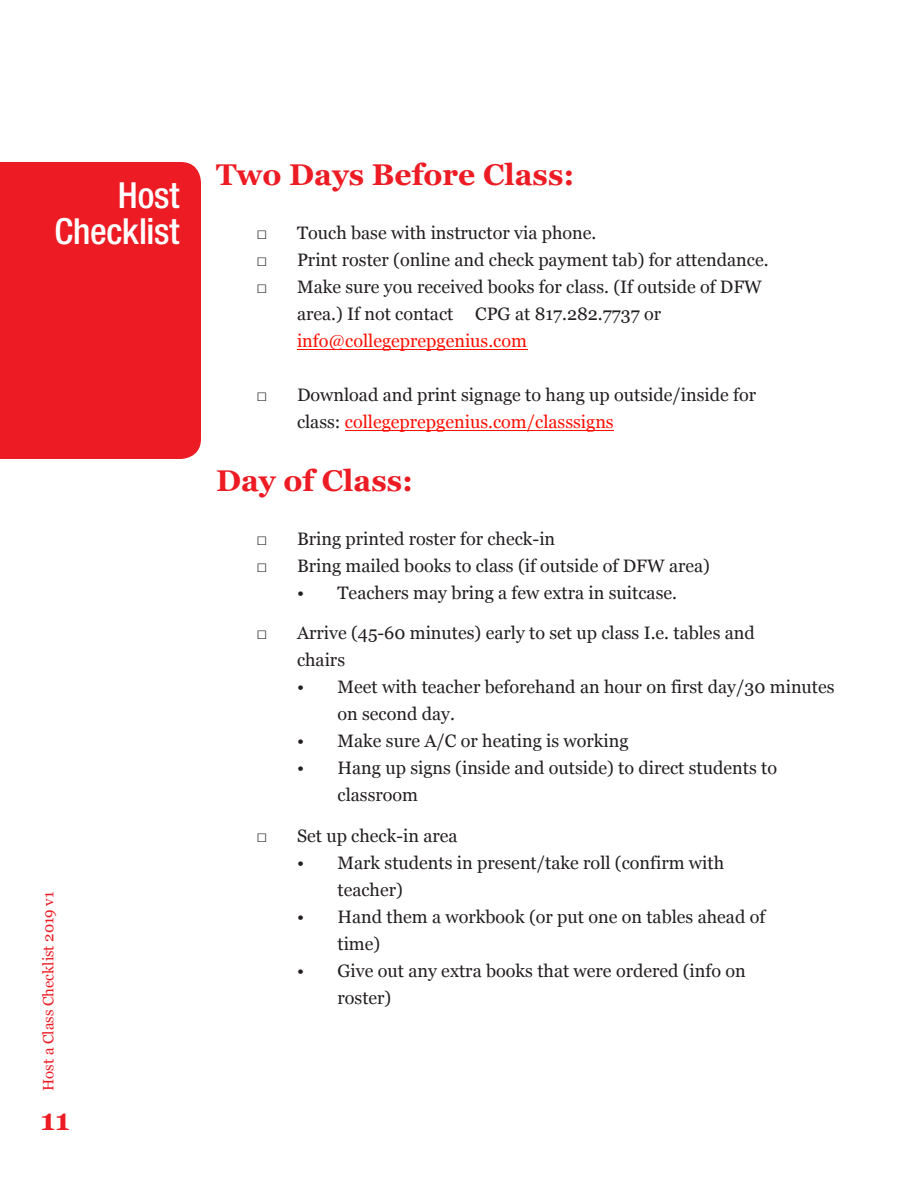
<style>
.page{position:relative;width:918px;height:1188px;background:#fff}
.page>*{position:absolute;margin:0;border:0;box-sizing:border-box;transform-origin:0 0}
.t1{font:500 condensed 36px/36px "Helvetica Neue LT Std";letter-spacing:-.005em;color:#fff;text-align:right}
.t2{font:700 30px "Georgia";color:#ed1c24}
.t3{font:18px/27px "Georgia";color:#231f20}
.t4{font:18px "Georgia";color:#ff0f04}
.t5{font:15px "Georgia";color:#ed1c24}
.s1{color:#ff0f04}
</style>
<div class="page">
<div style="left:0;top:162px;width:201px;height:297px;background:#ed1c24"></div>
<hr style="left:345px;top:430px;width:269px;height:1px;background:#ff0f04">
<hr style="left:297px;top:349px;width:230px;height:1px;background:#ff0f04">
<h1 class="t1" style="left:54px;top:177px;width:127px">Host<br>Checklist</h1>
<p class="t5" style="left:37px;top:1091px;width:201px;rotate:-90deg">Host a Class Checklist 2019 v1</p>
<h2 class="t2" style="left:40px;top:1100px;width:31px">11</h2>
<h2 class="t2" style="left:216px;top:155px;width:360px">Two Days Before Class:</h2>
<p class="t3" style="left:256px;top:218px;width:341px">□ Touch base with instructor via phone.</p>
<p class="t3" style="left:256px;top:245px;width:514px">□ Print roster (online and check payment tab) for attendance.</p>
<p class="t3" style="left:297px;top:272px;width:466px;text-indent:-40px">□ Make sure you received books for class. (If outside of DFW area.) If not contact CPG at 817.282.7737 or</p>
<p class="t4" style="left:297px;top:327px;width:232px">info@collegeprepgenius.com</p>
<p class="t3" style="left:297px;top:380px;width:461px;text-indent:-40px">□ Download and print signage to hang up outside/inside for class: <span class="s1">collegeprepgenius.com/classsigns</span></p>
<h2 class="t2" style="left:216px;top:461px;width:199px">Day of Class:</h2>
<p class="t3" style="left:256px;top:524px;width:300px">□ Bring printed roster for check-in</p>
<p class="t3" style="left:256px;top:551px;width:455px">□ Bring mailed books to class (if outside of DFW area)</p>
<p class="t3" style="left:297px;top:578px;width:382px">• Teachers may bring a few extra in suitcase.</p>
<p class="t3" style="left:297px;top:619px;width:459px;text-indent:-40px">□ Arrive (45-60 minutes) early to set up class I.e. tables and chairs</p>
<p class="t3" style="left:338px;top:673px;width:499px;text-indent:-40px">• Meet with teacher beforehand an hour on first day/30 minutes on second day.</p>
<p class="t3" style="left:297px;top:727px;width:333px">• Make sure A/C or heating is working</p>
<p class="t3" style="left:338px;top:754px;width:441px;text-indent:-40px">• Hang up signs (inside and outside) to direct students to classroom</p>
<p class="t3" style="left:256px;top:821px;width:203px">□ Set up check-in area</p>
<p class="t3" style="left:338px;top:848px;width:388px;text-indent:-40px">• Mark students in present/take roll (confirm with teacher)</p>
<p class="t3" style="left:338px;top:902px;width:429px;text-indent:-40px">• Hand them a workbook (or put one on tables ahead of time)</p>
<p class="t3" style="left:338px;top:956px;width:410px;text-indent:-40px">• Give out any extra books that were ordered (info on roster)</p>
</div>
